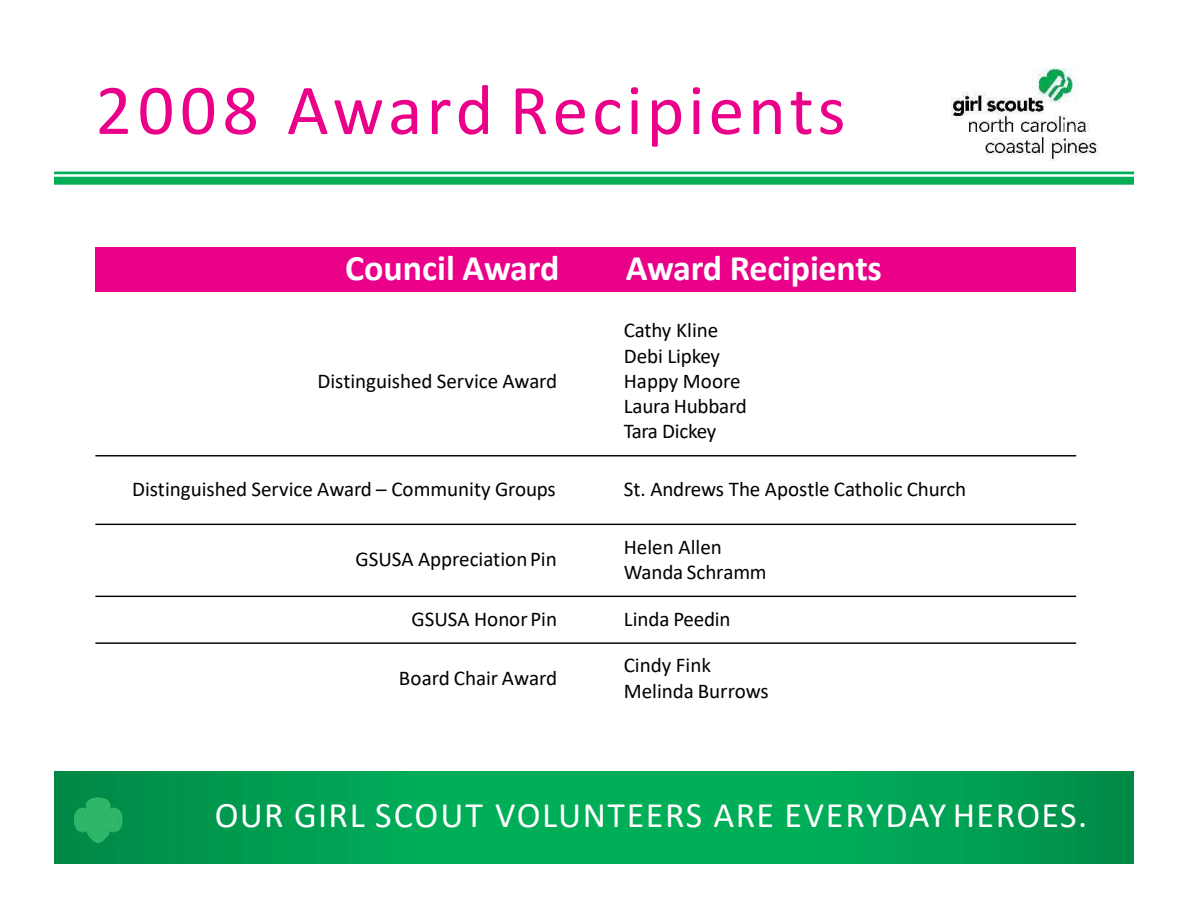
<style>
.page{position:relative;width:1188px;height:918px;background:#fff}
.page>*{position:absolute;margin:0;border:0;box-sizing:border-box;transform-origin:0 0}
.t1{font:72px "Calibri";letter-spacing:.055em;color:#eb008a}
.t2{font:36px "Calibri";letter-spacing:.04em;color:#fff}
.t3{font:700 36px "Calibri";letter-spacing:-.005em;color:#fff}
.t4{font:21px/25.2px "Calibri";letter-spacing:-.005em;color:#000}
</style>
<div class="page">
<img style="left:54px;top:771px;width:1080px;height:93px">
<img style="left:74px;top:797px;width:50px;height:47px">
<hr style="left:95px;top:455px;width:981px;height:1px;background:#000">
<hr style="left:95px;top:524px;width:981px;height:1px;background:#000">
<hr style="left:95px;top:596px;width:981px;height:1px;background:#000">
<hr style="left:95px;top:642px;width:981px;height:2px;background:#000">
<div style="left:95px;top:247px;width:981px;height:45px;background:#eb008a"></div>
<hr style="left:54px;top:172px;width:1080px;height:2px;background:#00ae57">
<div style="left:54px;top:177px;width:1080px;height:8px;background:#00ae57"></div>
<img style="left:951px;top:69px;width:148px;height:92px">
<h1 class="t1" style="left:95px;top:60px;width:752px">2008 Award Recipients</h1>
<h2 class="t3" style="left:345px;top:242px;width:216px">Council Award</h2>
<h2 class="t3" style="left:626px;top:242px;width:258px">Award Recipients</h2>
<p class="t4" style="left:317px;top:368px;width:241px">Distinguished Service Award</p>
<p class="t4" style="left:624px;top:317px;width:125px">Cathy Kline<br>Debi Lipkey<br>Happy Moore<br>Laura Hubbard<br>Tara Dickey</p>
<p class="t4" style="left:132px;top:476px;width:425px">Distinguished Service Award – Community Groups</p>
<p class="t4" style="left:624px;top:476px;width:344px">St. Andrews The Apostle Catholic Church</p>
<p class="t4" style="left:355px;top:546px;width:203px">GSUSA AppreciationPin</p>
<p class="t4" style="left:624px;top:534px;width:144px">Helen Allen<br>Wanda Schramm</p>
<p class="t4" style="left:411px;top:606px;width:147px">GSUSA HonorPin</p>
<p class="t4" style="left:624px;top:606px;width:108px">Linda Peedin</p>
<p class="t4" style="left:399px;top:665px;width:160px">Board Chair Award</p>
<p class="t4" style="left:624px;top:652px;width:146px">Cindy Fink<br>Melinda Burrows</p>
<h2 class="t2" style="left:215px;top:790px;width:874px">OUR GIRL SCOUT VOLUNTEERS ARE EVERYDAY HEROES.</h2>
</div>
